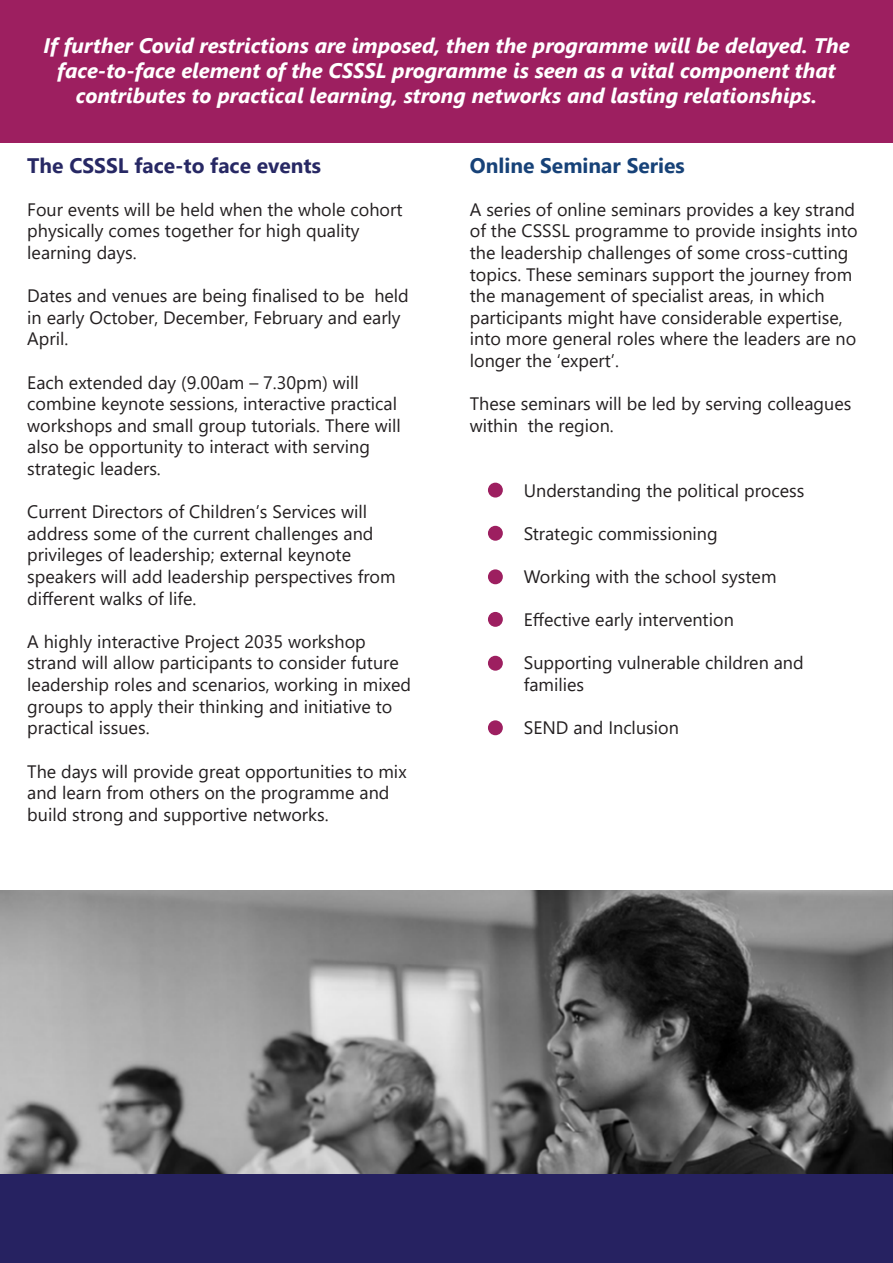
<style>
.page{position:relative;width:893px;height:1263px;background:#fff}
.page>*{position:absolute;margin:0;border:0;box-sizing:border-box;transform-origin:0 0}
.t1{font:italic 700 21px/25.2px "Segoe UI";color:#fff;text-align:center}
.t2{font:700 21px "Segoe UI";color:#272864}
.t3{font:700 21px "Segoe UI";color:#174278}
.t4{font:18px/21.6px "Segoe UI";color:#231f20}
</style>
<div class="page">
<img style="left:0;top:891px;width:892px;height:284px">
<div style="left:488px;top:483px;width:15px;height:14px;background:#9d1f60;border-radius:50%"></div>
<div style="left:488px;top:526px;width:15px;height:15px;background:#9d1f60;border-radius:50%"></div>
<div style="left:488px;top:569px;width:15px;height:15px;background:#9d1f60;border-radius:50%"></div>
<div style="left:488px;top:612px;width:15px;height:15px;background:#9d1f60;border-radius:50%"></div>
<div style="left:488px;top:656px;width:15px;height:15px;background:#9d1f60;border-radius:50%"></div>
<div style="left:488px;top:720px;width:15px;height:15px;background:#9d1f60;border-radius:50%"></div>
<div style="left:1px;top:1175px;width:892px;height:88px;background:#262261"></div>
<div style="left:0;top:0;width:893px;height:142px;background:#9d1f60"></div>
<p class="t1" style="left:43px;top:29px;width:808px">If further Covid restrictions are imposed, then the programme will be delayed. The face-to-face element of the CSSSL programme is seen as a vital component that contributes to practical learning, strong networks and lasting relationships.</p>
<p class="t2" style="left:27px;top:145px;width:295px">The CSSSL face-to face events</p>
<p class="t4" style="left:27px;top:197px;width:377px">Four events will be held when the whole cohort physically comes together for high quality learning days.</p>
<p class="t4" style="left:27px;top:283px;width:383px">Dates and venues are being finalised to be held in early October, December, February and early<br>April.</p>
<p class="t4" style="left:27px;top:370px;width:375px">Each extended day (9.00am – 7.30pm) will combine keynote sessions, interactive practical workshops and small group tutorials. There will also be opportunity to interact with serving strategic leaders.</p>
<p class="t4" style="left:27px;top:499px;width:370px">Current Directors of Children’s Services will address some of the current challenges and privileges of leadership; external keynote speakers will add leadership perspectives from different walks of life.</p>
<p class="t4" style="left:27px;top:629px;width:385px">A highly interactive Project 2035 workshop strand will allow participants to consider future leadership roles and scenarios, working in mixed groups to apply their thinking and initiative to practical issues.</p>
<p class="t4" style="left:27px;top:759px;width:381px">The days will provide great opportunities to mix and learn from others on the programme and build strong and supportive networks.</p>
<p class="t3" style="left:470px;top:145px;width:217px">Online Seminar Series</p>
<p class="t4" style="left:470px;top:197px;width:389px">A series of online seminars provides a key strand of the CSSSL programme to provide insights into the leadership challenges of some cross-cutting topics. These seminars support the journey from the management of specialist areas, in which participants might have considerable expertise, into more general roles where the leaders are no longer the ‘expert’.</p>
<p class="t4" style="left:470px;top:391px;width:383px">These seminars will be led by serving colleagues within the region.</p>
<p class="t4" style="left:524px;top:478px;width:282px">Understanding the political process</p>
<p class="t4" style="left:524px;top:521px;width:195px">Strategic commissioning</p>
<p class="t4" style="left:524px;top:564px;width:254px">Working with the school system</p>
<p class="t4" style="left:524px;top:607px;width:212px">Effective early intervention</p>
<p class="t4" style="left:524px;top:651px;width:281px">Supporting vulnerable children and families</p>
<p class="t4" style="left:524px;top:715px;width:157px">SEND and Inclusion</p>
</div>
